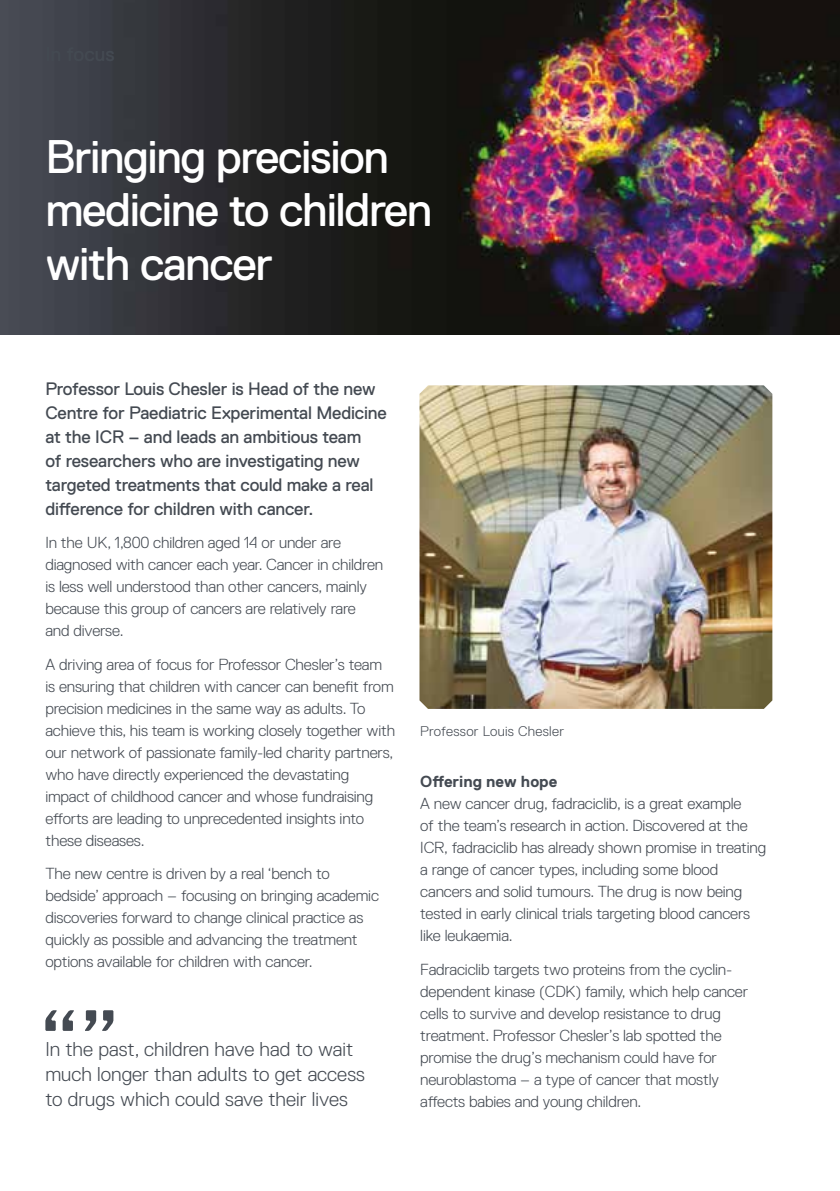
<style>
.page{position:relative;width:840px;height:1191px;background:#fff}
.page>*{position:absolute;margin:0;border:0;box-sizing:border-box;transform-origin:0 0}
.t1{font:47px/53.4px "Replica Pro";letter-spacing:-.03em;color:#fff}
.t2{font:300 20px/25px "Replica Pro";color:#444a52}
.t3{font:18px/24px "Replica Pro";letter-spacing:-.01em;color:#444a52}
.t4{font:300 16px/22px "Replica Pro";letter-spacing:-.01em;color:#444a52}
.t5{font:700 16px "Replica Pro";color:#444a52}
.t6{font:300 14px "Replica Pro";letter-spacing:.02em;color:#444a52}
</style>
<div class="page">
<img style="left:0;top:0;width:839px;height:334px">
<img style="left:419px;top:385px;width:353px;height:324px">
<svg style="left:45px;top:1010px;width:68px;height:21px"></svg>
<h1 class="t1" style="left:45px;top:130px;width:388px">Bringing precision medicine to children with cancer</h1>
<p class="t3" style="left:45px;top:377px;width:343px">Professor Louis Chesler is Head of the new Centre for Paediatric Experimental Medicine at the ICR – and leads an ambitious team<br>of researchers who are investigating new targeted treatments that could make a real difference for children with cancer.</p>
<p class="t4" style="left:45px;top:532px;width:339px">In the UK, 1,800 children aged 14 or under are diagnosed with cancer each year. Cancer in children is less well understood than other cancers, mainly because this group of cancers are relatively rare and diverse.</p>
<p class="t4" style="left:45px;top:653px;width:351px">A driving area of focus for Professor Chesler’s team is ensuring that children with cancer can benefit from precision medicines in the same way as adults. To achieve this, his team is working closely together with our network of passionate family-led charity partners, who have directly experienced the devastating impact of childhood cancer and whose fundraising efforts are leading to unprecedented insights into these diseases.</p>
<p class="t4" style="left:45px;top:862px;width:335px">The new centre is driven by a real ‘bench to bedside’ approach – focusing on bringing academic discoveries forward to change clinical practice as quickly as possible and advancing the treatment options available for children with cancer.</p>
<p class="t2" style="left:45px;top:1036px;width:321px">In the past, children have had to wait much longer than adults to get access to drugs which could save their lives</p>
<p class="t6" style="left:420px;top:723px;width:145px">Professor Louis Chesler</p>
<p class="t5" style="left:420px;top:773px;width:138px">Offering new hope</p>
<p class="t4" style="left:420px;top:793px;width:347px">A new cancer drug, fadraciclib, is a great example<br>of the team’s research in action. Discovered at the ICR, fadraciclib has already shown promise in treating a range of cancer types, including some blood cancers and solid tumours. The drug is now being tested in early clinical trials targeting blood cancers like leukaemia.</p>
<p class="t4" style="left:420px;top:958px;width:329px">Fadraciclib targets two proteins from the cyclin&shy;dependent kinase (CDK) family, which help cancer cells to survive and develop resistance to drug treatment. Professor Chesler’s lab spotted the promise the drug’s mechanism could have for neuroblastoma – a type of cancer that mostly affects babies and young children.</p>
</div>
